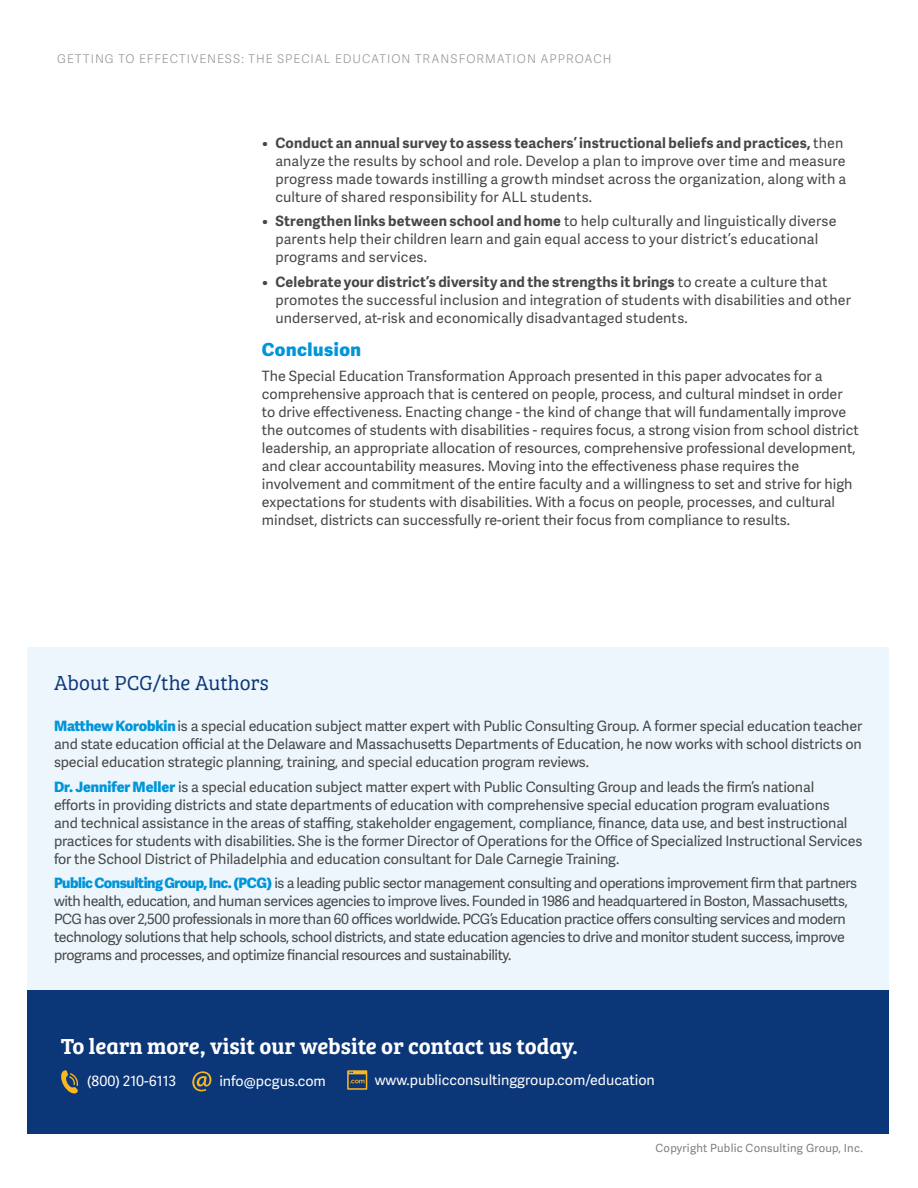
<style>
.page{position:relative;width:918px;height:1188px;background:#fff}
.page>*{position:absolute;margin:0;border:0;box-sizing:border-box;transform-origin:0 0}
.Contact_Us_Today{font:22.5px "Bree Serif Sb";color:#fff}
.Subject_Header{font:21px "Bree Serif Lt";color:#0b3678}
.Bulleted_List{font:18px "Adelle Sans Eb";letter-spacing:.03em;color:#0095d9}
.Body_Copy{font:14.25px/18px "Adelle Sans";letter-spacing:-.01em;color:#464748}
.Body_Copy-2{font:14.25px/18px "Adelle Sans";letter-spacing:.01em;color:#464748}
.Body_Copy-3{font:14.25px/18px "Adelle Sans";letter-spacing:-.03em;color:#464748}
.t1{font:14.25px "Adelle Sans";color:#fff}
.t2{font:12px "Adelle Sans Lt";letter-spacing:.085em;color:#939598}
.t3{font:11.25px "Adelle Sans";letter-spacing:.02em;color:#7c7e81}
.s1{font-weight:700}
.s2{font-family:"Adelle Sans Eb";color:#0095d9}
</style>
<div class="page">
<div style="left:27px;top:991px;width:861px;height:143px;background:#0b3678"></div>
<svg style="left:61px;top:1070px;width:17px;height:24px"></svg>
<svg style="left:192px;top:1071px;width:19px;height:20px"></svg>
<svg style="left:347px;top:1070px;width:20px;height:20px"></svg>
<div style="left:27px;top:647px;width:861px;height:343px;background:#edf6fc"></div>
<p class="t2" style="left:57px;top:51px;width:556px">GETTING TO EFFECTIVENESS: THE SPECIAL EDUCATION TRANSFORMATION APPROACH</p>
<p class="Body_Copy-2" style="left:275px;top:133px;width:572px;text-indent:-14px"><span class="s1">• Conduct an annual survey to assess teachers’ instructional beliefs and practices,</span> then analyze the results by school and role. Develop a plan to improve over time and measure progress made towards instilling a growth mindset across the organization, along with a culture of shared responsibility for ALL students.</p>
<p class="Body_Copy-2" style="left:275px;top:212px;width:563px;text-indent:-14px"><span class="s1">• Strengthen links between school and home</span> to help culturally and linguistically diverse parents help their children learn and gain equal access to your district’s educational programs and services.</p>
<p class="Body_Copy-2" style="left:275px;top:273px;width:577px;text-indent:-13px"><span class="s1">• Celebrate your district’s diversity and the strengths it brings</span> to create a culture that promotes the successful inclusion and integration of students with disabilities and other underserved, at-risk and economically disadvantaged students.</p>
<p class="Bulleted_List" style="left:262px;top:337px;width:101px">Conclusion</p>
<p class="Body_Copy" style="left:262px;top:366px;width:599px">The Special Education Transformation Approach presented in this paper advocates for a comprehensive approach that is centered on people, process, and cultural mindset in order to drive effectiveness. Enacting change - the kind of change that will fundamentally improve the outcomes of students with disabilities - requires focus, a strong vision from school district leadership, an appropriate allocation of resources, comprehensive professional development, and clear accountability measures. Moving into the effectiveness phase requires the involvement and commitment of the entire faculty and a willingness to set and strive for high expectations for students with disabilities. With a focus on people, processes, and cultural mindset, districts can successfully re-orient their focus from compliance to results.</p>
<p class="Subject_Header" style="left:54px;top:668px;width:216px">About PCG/the Authors</p>
<p class="Body_Copy" style="left:54px;top:716px;width:810px;text-align:justify"><span class="s2">Matthew Korobkin</span> is a special education subject matter expert with Public Consulting Group. A former special education teacher and state education official at the Delaware and Massachusetts Departments of Education, he now works with school districts on special education strategic planning, training, and special education program reviews.</p>
<p class="Body_Copy" style="left:54px;top:777px;width:810px"><span class="s2">Dr. Jennifer Meller</span> is a special education subject matter expert with Public Consulting Group and leads the firm’s national<br>efforts in providing districts and state departments of education with comprehensive special education program evaluations<br>and technical assistance in the areas of staffing, stakeholder engagement, compliance, finance, data use, and best instructional practices for students with disabilities. She is the former Director of Operations for the Office of Specialized Instructional Services for the School District of Philadelphia and education consultant for Dale Carnegie Training.</p>
<p class="Body_Copy-3" style="left:54px;top:874px;width:805px"><span class="s2">Public Consulting Group, Inc. (PCG)</span> is a leading public sector management consulting and operations improvement firm that partners with health, education, and human services agencies to improve lives. Founded in 1986 and headquartered in Boston, Massachusetts, PCG has over 2,500 professionals in more than 60 offices worldwide. PCG’s Education practice offers consulting services and modern technology solutions that help schools, school districts, and state education agencies to drive and monitor student success, improve programs and processes, and optimize financial resources and sustainability.</p>
<p class="Contact_Us_Today" style="left:61px;top:1029px;width:519px">To learn more, visit our website or contact us today.</p>
<p class="t1" style="left:87px;top:1071px;width:91px">(800) 210-6113</p>
<p class="t1" style="left:219px;top:1070px;width:108px">info@pcgus.com</p>
<p class="t1" style="left:375px;top:1070px;width:282px">www.publicconsultinggroup.com/education</p>
<p class="t3" style="left:656px;top:1140px;width:209px">Copyright Public Consulting Group, Inc.</p>
</div>
